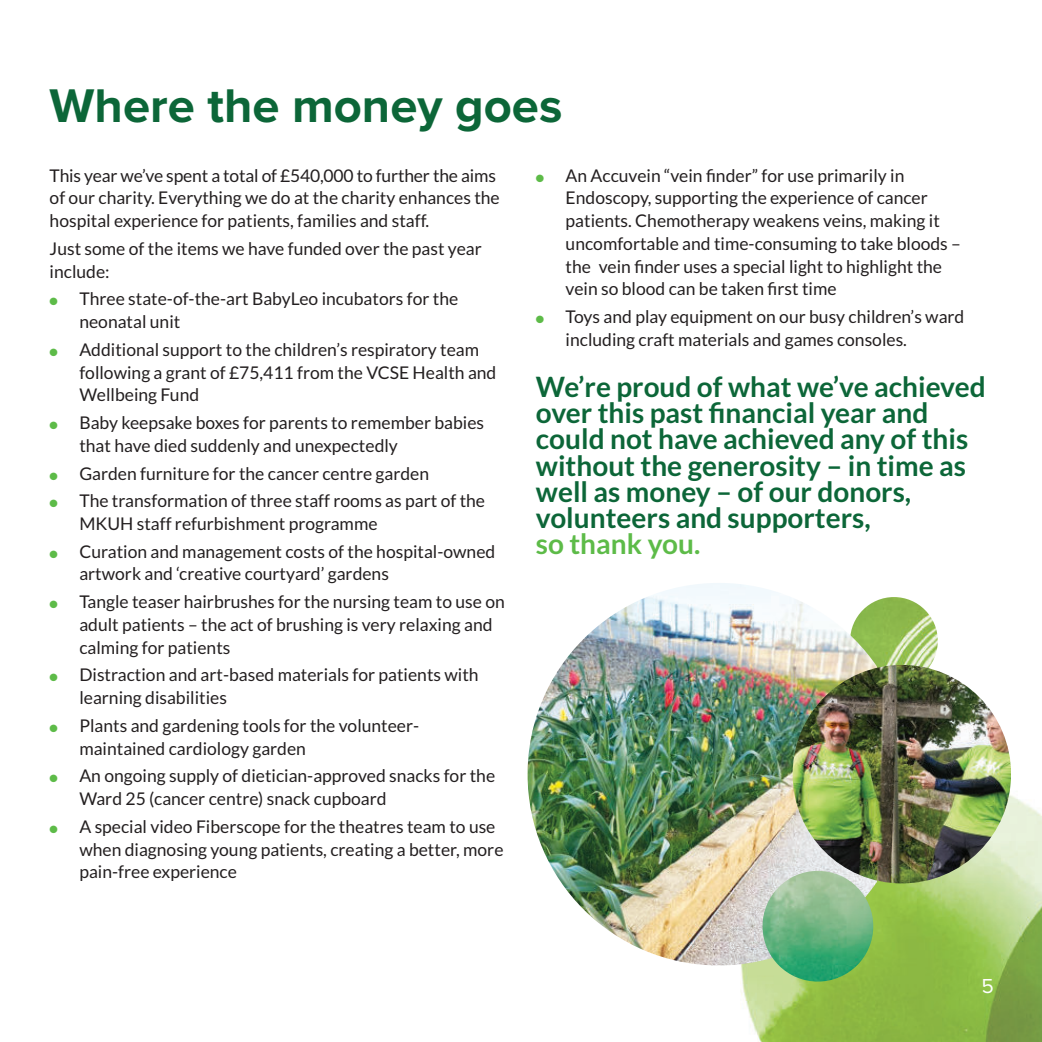
<style>
.page{position:relative;width:1042px;height:1042px;background:#fff}
.page>*{position:absolute;margin:0;border:0;box-sizing:border-box;transform-origin:0 0}
.t1{font:700 49px "Proxima Nova";color:#0c6638}
.t2{font:700 28px/26.2px "Lato";color:#0c6638}
.t3{font:700 28px "Lato";color:#5dbb48}
.t4{font:21px "Proxima Nova";color:#fff}
.t5{font:17.5px/22.8px "Lato";color:#231f20}
.s1{color:#5dbb48}
</style>
<div class="page">
<img style="left:850px;top:597px;width:88px;height:88px;border-radius:50%">
<img style="left:740px;top:784px;width:302px;height:258px">
<img style="left:527px;top:583px;width:349px;height:382px">
<img style="left:792px;top:665px;width:219px;height:218px;border-radius:50%">
<img style="left:762px;top:871px;width:111px;height:110px;border-radius:50%">
<h1 class="t1" style="left:50px;top:85px;width:514px">Where the money goes</h1>
<p class="t5" style="left:50px;top:165px;width:452px">This year we’ve spent a total of £540,000 to further the aims of our charity. Everything we do at the charity enhances the hospital experience for patients, families and staff.</p>
<p class="t5" style="left:50px;top:238px;width:434px">Just some of the items we have funded over the past year include:</p>
<p class="t5" style="left:79px;top:289px;width:380px;text-indent:-30px"><span class="s1">●</span> Three state-of-the-art BabyLeo incubators for the neonatal unit</p>
<p class="t5" style="left:79px;top:339px;width:418px;text-indent:-30px"><span class="s1">●</span> Additional support to the children’s respiratory team following a grant of £75,411 from the VCSE Health and<br>Wellbeing Fund</p>
<p class="t5" style="left:79px;top:412px;width:406px;text-indent:-30px"><span class="s1">●</span> Baby keepsake boxes for parents to remember babies that have died suddenly and unexpectedly</p>
<p class="t5" style="left:50px;top:463px;width:381px"><span class="s1">●</span> Garden furniture for the cancer centre garden</p>
<p class="t5" style="left:79px;top:491px;width:407px;text-indent:-30px"><span class="s1">●</span> The transformation of three staff rooms as part of the<br>MKUH staff refurbishment programme</p>
<p class="t5" style="left:79px;top:541px;width:417px;text-indent:-30px"><span class="s1">●</span> Curation and management costs of the hospital-owned artwork and ‘creative courtyard’ gardens</p>
<p class="t5" style="left:79px;top:591px;width:427px;text-indent:-30px"><span class="s1">●</span> Tangle teaser hairbrushes for the nursing team to use on adult patients – the act of brushing is very relaxing and calming for patients</p>
<p class="t5" style="left:79px;top:665px;width:401px;text-indent:-30px"><span class="s1">●</span> Distraction and art-based materials for patients with learning disabilities</p>
<p class="t5" style="left:79px;top:715px;width:341px;text-indent:-30px"><span class="s1">●</span> Plants and gardening tools for the volunteer&shy;maintained cardiology garden</p>
<p class="t5" style="left:79px;top:766px;width:417px;text-indent:-30px"><span class="s1">●</span> An ongoing supply of dietician-approved snacks for the<br>Ward 25 (cancer centre) snack cupboard</p>
<p class="t5" style="left:79px;top:816px;width:426px;text-indent:-30px"><span class="s1">●</span> A special video Fiberscope for the theatres team to use when diagnosing young patients, creating a better, more pain-free experience</p>
<p class="t5" style="left:566px;top:165px;width:397px;text-indent:-30px"><span class="s1">●</span> An Accuvein “vein finder” for use primarily in Endoscopy, supporting the experience of cancer patients. Chemotherapy weakens veins, making it uncomfortable and time-consuming to take bloods – the vein finder uses a special light to highlight the vein so blood can be taken first time</p>
<p class="t5" style="left:566px;top:306px;width:400px;text-indent:-30px"><span class="s1">●</span> Toys and play equipment on our busy children’s ward including craft materials and games consoles.</p>
<h2 class="t2" style="left:536px;top:375px;width:451px">We’re proud of what we’ve achieved over this past financial year and could not have achieved any of this without the generosity – in time as well as money – of our donors, volunteers and supporters,</h2>
<h2 class="t3" style="left:536px;top:532px;width:166px">so thank you.</h2>
<p class="t4" style="left:981px;top:977px;width:14px">5</p>
</div>
